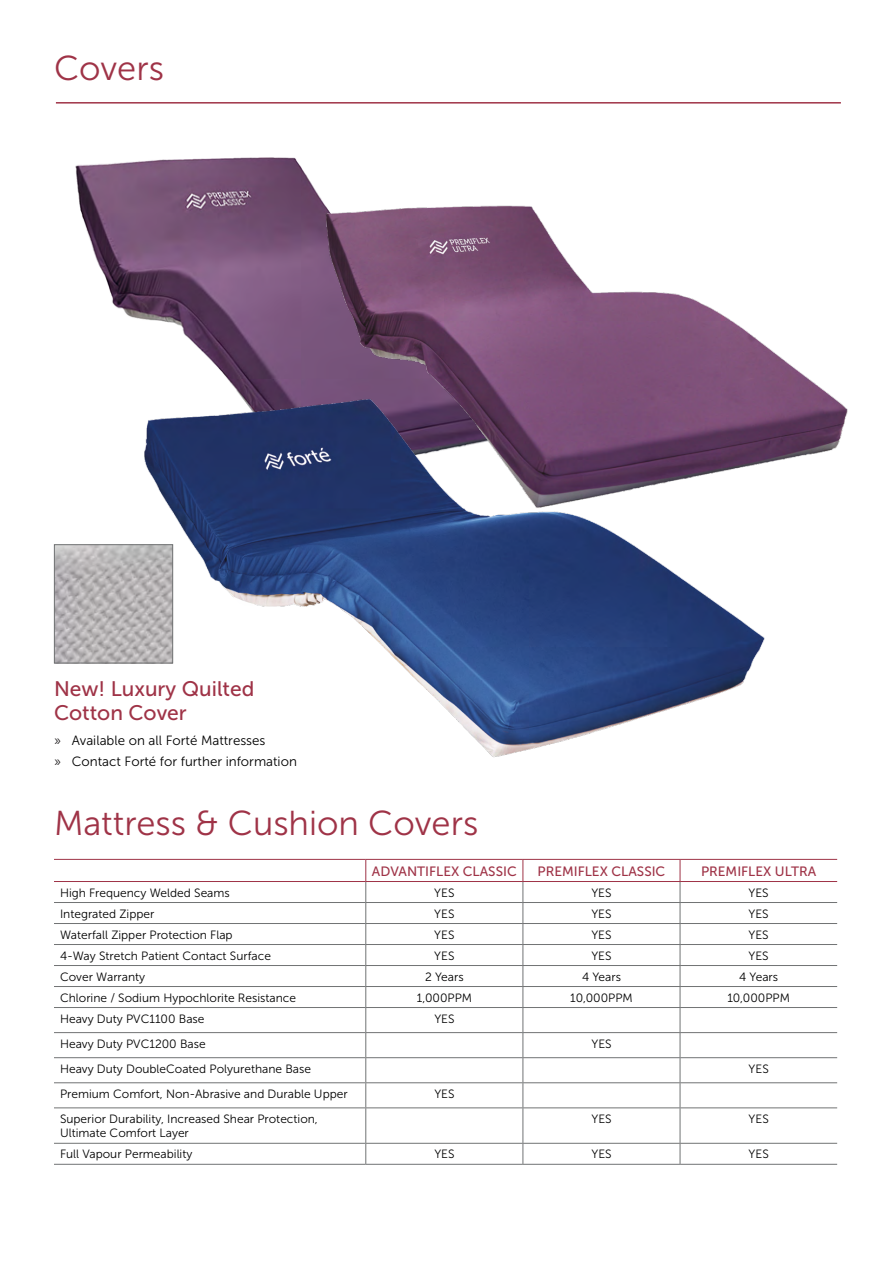
<style>
.page{position:relative;width:893px;height:1263px;background:#fff}
.page>*{position:absolute;margin:0;border:0;box-sizing:border-box;transform-origin:0 0}
.t1{font:34.5px "Museo Sans 300";color:#9f3347}
.t2{font:21px/24px "Museo Sans 500";color:#9f3347}
.t3{font:13.5px "Museo Sans 500";color:#9f3347}
.t4{font:13.35px/21.5px "Museo Sans 300";color:#000}
.t5{font:12px/14.4px "Museo Sans 300";color:#000}
.s1{color:#211f20}
</style>
<div class="page">
<hr style="left:56px;top:102px;width:785px;height:2px;background:#9f3347">
<img style="left:56px;top:546px;width:58px;height:115px">
<div style="left:54px;top:544px;width:119px;height:119px;border:1px solid #717374"></div>
<img style="left:75px;top:157px;width:237px;height:215px">
<img style="left:308px;top:184px;width:540px;height:278px">
<img style="left:114px;top:372px;width:658px;height:386px">
<hr style="left:54px;top:902px;width:312px;height:1px;background:#717374">
<hr style="left:366px;top:902px;width:157px;height:1px;background:#717374">
<hr style="left:523px;top:902px;width:157px;height:1px;background:#717374">
<hr style="left:680px;top:902px;width:157px;height:1px;background:#717374">
<hr style="left:54px;top:923px;width:312px;height:1px;background:#717374">
<hr style="left:366px;top:923px;width:157px;height:1px;background:#717374">
<hr style="left:523px;top:923px;width:157px;height:1px;background:#717374">
<hr style="left:680px;top:923px;width:157px;height:1px;background:#717374">
<hr style="left:54px;top:944px;width:312px;height:1px;background:#717374">
<hr style="left:366px;top:944px;width:157px;height:1px;background:#717374">
<hr style="left:523px;top:944px;width:157px;height:1px;background:#717374">
<hr style="left:680px;top:944px;width:157px;height:1px;background:#717374">
<hr style="left:54px;top:965px;width:312px;height:1px;background:#717374">
<hr style="left:366px;top:965px;width:157px;height:1px;background:#717374">
<hr style="left:523px;top:965px;width:157px;height:1px;background:#717374">
<hr style="left:680px;top:965px;width:157px;height:1px;background:#717374">
<hr style="left:54px;top:986px;width:312px;height:1px;background:#717374">
<hr style="left:366px;top:986px;width:157px;height:1px;background:#717374">
<hr style="left:523px;top:986px;width:157px;height:1px;background:#717374">
<hr style="left:680px;top:986px;width:157px;height:1px;background:#717374">
<hr style="left:54px;top:1007px;width:312px;height:1px;background:#717374">
<hr style="left:366px;top:1007px;width:157px;height:1px;background:#717374">
<hr style="left:523px;top:1007px;width:157px;height:1px;background:#717374">
<hr style="left:680px;top:1007px;width:157px;height:1px;background:#717374">
<hr style="left:54px;top:1032px;width:312px;height:1px;background:#717374">
<hr style="left:366px;top:1032px;width:157px;height:1px;background:#717374">
<hr style="left:523px;top:1032px;width:157px;height:1px;background:#717374">
<hr style="left:680px;top:1032px;width:157px;height:1px;background:#717374">
<hr style="left:54px;top:1057px;width:312px;height:1px;background:#717374">
<hr style="left:366px;top:1057px;width:157px;height:1px;background:#717374">
<hr style="left:523px;top:1057px;width:157px;height:1px;background:#717374">
<hr style="left:680px;top:1057px;width:157px;height:1px;background:#717374">
<hr style="left:54px;top:1082px;width:312px;height:1px;background:#717374">
<hr style="left:366px;top:1082px;width:157px;height:1px;background:#717374">
<hr style="left:523px;top:1082px;width:157px;height:1px;background:#717374">
<hr style="left:680px;top:1082px;width:157px;height:1px;background:#717374">
<hr style="left:54px;top:1107px;width:312px;height:1px;background:#717374">
<hr style="left:366px;top:1107px;width:157px;height:1px;background:#717374">
<hr style="left:365px;top:1108px;width:1px;height:35px;background:#717374">
<hr style="left:523px;top:1107px;width:157px;height:1px;background:#717374">
<hr style="left:523px;top:1108px;width:1px;height:35px;background:#717374">
<hr style="left:680px;top:1107px;width:157px;height:1px;background:#717374">
<hr style="left:680px;top:1108px;width:1px;height:35px;background:#717374">
<hr style="left:54px;top:1143px;width:312px;height:1px;background:#717374">
<hr style="left:366px;top:1143px;width:157px;height:1px;background:#717374">
<svg style="left:365px;top:1144px;width:1px;height:20px"></svg>
<hr style="left:523px;top:1143px;width:157px;height:1px;background:#717374">
<svg style="left:523px;top:1144px;width:1px;height:20px"></svg>
<hr style="left:680px;top:1143px;width:157px;height:1px;background:#717374">
<svg style="left:680px;top:1144px;width:1px;height:20px"></svg>
<hr style="left:54px;top:1164px;width:312px;height:1px;background:#717374">
<hr style="left:366px;top:1164px;width:157px;height:1px;background:#717374">
<hr style="left:523px;top:1164px;width:157px;height:1px;background:#717374">
<hr style="left:680px;top:1164px;width:157px;height:1px;background:#717374">
<hr style="left:54px;top:859px;width:312px;height:1px;background:#9f3347">
<hr style="left:366px;top:859px;width:157px;height:1px;background:#9f3347">
<svg style="left:365px;top:860px;width:1px;height:247px"></svg>
<hr style="left:523px;top:859px;width:157px;height:1px;background:#9f3347">
<svg style="left:523px;top:860px;width:1px;height:247px"></svg>
<hr style="left:680px;top:859px;width:157px;height:1px;background:#9f3347">
<svg style="left:680px;top:860px;width:1px;height:247px"></svg>
<hr style="left:54px;top:881px;width:312px;height:1px;background:#9f3347">
<hr style="left:366px;top:881px;width:157px;height:1px;background:#9f3347">
<hr style="left:523px;top:881px;width:157px;height:1px;background:#9f3347">
<hr style="left:680px;top:881px;width:157px;height:1px;background:#9f3347">
<h1 class="t1" style="left:54px;top:49px;width:111px">Covers</h1>
<h2 class="t2" style="left:54px;top:677px;width:202px">New! Luxury Quilted<br>Cotton Cover</h2>
<p class="t4" style="left:54px;top:730px;width:244px"><span class="s1">»</span> Available on all Forté Mattresses<br><span class="s1">»</span> Contact Forté for further information</p>
<h1 class="t1" style="left:54px;top:805px;width:426px">Mattress &amp; Cushion Covers</h1>
<p class="t3" style="left:372px;top:863px;width:146px">ADVANTIFLEX CLASSIC</p>
<p class="t3" style="left:538px;top:863px;width:129px">PREMIFLEX CLASSIC</p>
<p class="t3" style="left:701px;top:863px;width:117px">PREMIFLEX ULTRA</p>
<p class="t5" style="left:60px;top:885px;width:171px">High Frequency Welded Seams</p>
<p class="t5" style="left:434px;top:885px;width:22px">YES</p>
<p class="t5" style="left:591px;top:885px;width:22px">YES</p>
<p class="t5" style="left:748px;top:885px;width:22px">YES</p>
<p class="t5" style="left:60px;top:906px;width:96px">Integrated Zipper</p>
<p class="t5" style="left:434px;top:906px;width:22px">YES</p>
<p class="t5" style="left:591px;top:906px;width:22px">YES</p>
<p class="t5" style="left:748px;top:906px;width:22px">YES</p>
<p class="t5" style="left:60px;top:927px;width:174px">Waterfall Zipper Protection Flap</p>
<p class="t5" style="left:434px;top:927px;width:22px">YES</p>
<p class="t5" style="left:591px;top:927px;width:22px">YES</p>
<p class="t5" style="left:748px;top:927px;width:22px">YES</p>
<p class="t5" style="left:60px;top:948px;width:212px">4-Way Stretch Patient Contact Surface</p>
<p class="t5" style="left:434px;top:948px;width:22px">YES</p>
<p class="t5" style="left:591px;top:948px;width:22px">YES</p>
<p class="t5" style="left:749px;top:948px;width:22px">YES</p>
<p class="t5" style="left:60px;top:969px;width:87px">Cover Warranty</p>
<p class="t5" style="left:425px;top:969px;width:40px">2 Years</p>
<p class="t5" style="left:582px;top:969px;width:41px">4 Years</p>
<p class="t5" style="left:739px;top:969px;width:41px">4 Years</p>
<p class="t5" style="left:60px;top:990px;width:238px">Chlorine / Sodium Hypochlorite Resistance</p>
<p class="t5" style="left:417px;top:990px;width:57px">1,000PPM</p>
<p class="t5" style="left:570px;top:990px;width:64px">10,000PPM</p>
<p class="t5" style="left:727px;top:990px;width:64px">10,000PPM</p>
<p class="t5" style="left:60px;top:1011px;width:146px">Heavy Duty PVC1100 Base</p>
<p class="t5" style="left:434px;top:1011px;width:22px">YES</p>
<p class="t5" style="left:60px;top:1036px;width:147px">Heavy Duty PVC1200 Base</p>
<p class="t5" style="left:591px;top:1036px;width:22px">YES</p>
<p class="t5" style="left:60px;top:1061px;width:253px">Heavy Duty DoubleCoated Polyurethane Base</p>
<p class="t5" style="left:749px;top:1061px;width:22px">YES</p>
<p class="t5" style="left:60px;top:1086px;width:289px">Premium Comfort, Non-Abrasive and Durable Upper</p>
<p class="t5" style="left:434px;top:1086px;width:22px">YES</p>
<p class="t5" style="left:60px;top:1111px;width:259px">Superior Durability, Increased Shear Protection,<br>Ultimate Comfort Layer</p>
<p class="t5" style="left:591px;top:1111px;width:22px">YES</p>
<p class="t5" style="left:749px;top:1111px;width:22px">YES</p>
<p class="t5" style="left:60px;top:1147px;width:134px">Full Vapour Permeability</p>
<p class="t5" style="left:434px;top:1147px;width:22px">YES</p>
<p class="t5" style="left:591px;top:1147px;width:22px">YES</p>
<p class="t5" style="left:749px;top:1147px;width:22px">YES</p>
</div>
